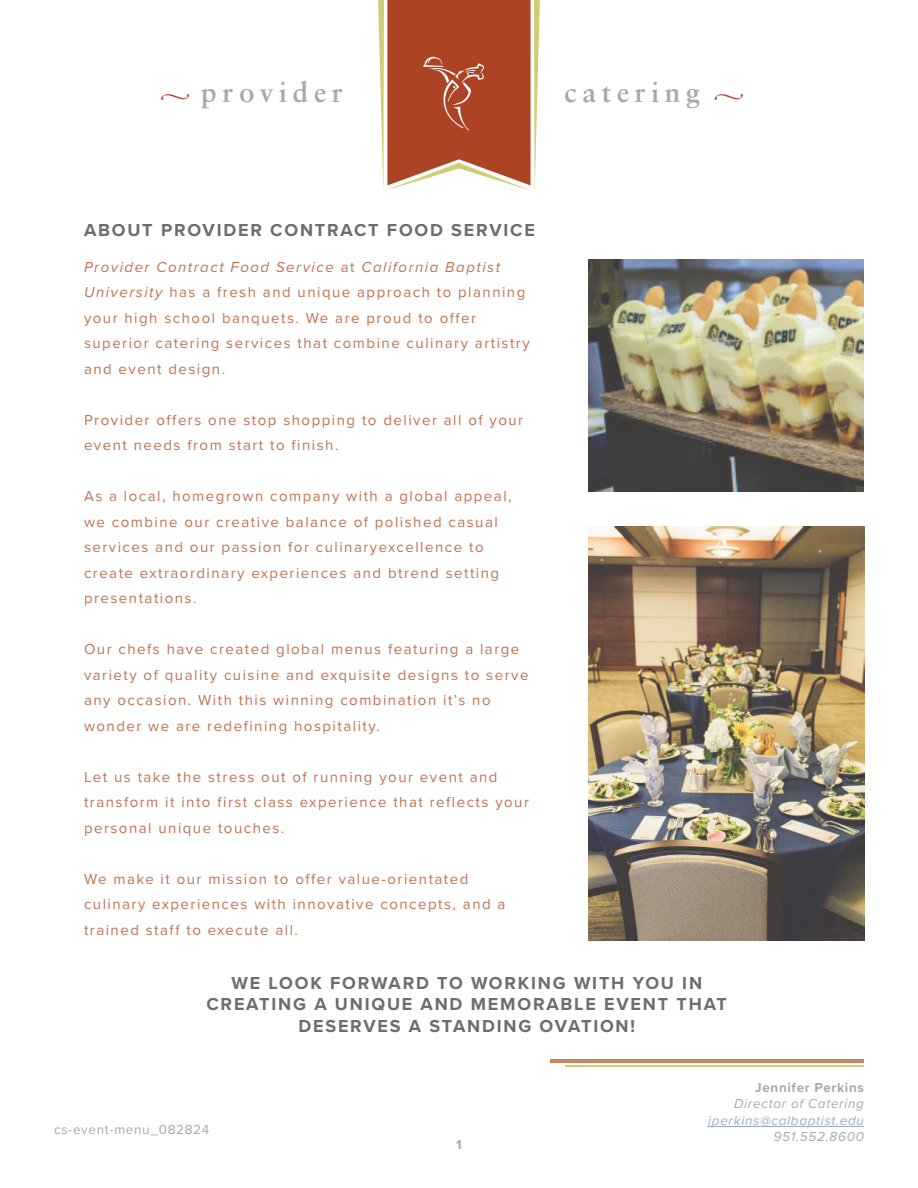
<style>
.page{position:relative;width:918px;height:1188px;background:#fff}
.page>*{position:absolute;margin:0;border:0;box-sizing:border-box;transform-origin:0 0}
.t1{font:700 28.2px "Sabon LT Std";letter-spacing:.2em;color:#a8a9ad}
.t2{font:700 18px/21.6px "Proxima Nova";letter-spacing:.1em;color:#6c6d70;text-align:center}
.t3{font:15px/25.5px "Proxima Nova";letter-spacing:.1em;color:#c07350}
.t4{font:italic 13.5px "Proxima Nova";letter-spacing:.05em;color:#a8a9ad}
.t5{font:italic 13.5px "Proxima Nova";letter-spacing:.05em;color:#9aabd0}
.t6{font:13.5px "Proxima Nova";letter-spacing:.05em;color:#a8a9ad}
.t7{font:700 13.5px "Proxima Nova";letter-spacing:.05em;color:#a8a9ad}
.s1{font-family:"Minion Pro";font-weight:400;font-size:18px;color:#ab4324}
.s2{font-style:italic}
</style>
<div class="page">
<hr style="left:551px;top:1059px;width:313px;height:4px;background:#c78363">
<hr style="left:565px;top:1066px;width:299px;height:1px;background:#d0cd74">
<hr style="left:708px;top:1127px;width:156px;height:1px;background:#9aabd0">
<svg style="left:378px;top:0;width:162px;height:192px;background:#bb6a4d"></svg>
<img style="left:588px;top:260px;width:276px;height:232px">
<img style="left:588px;top:527px;width:276px;height:414px">
<h1 class="t1" style="left:160px;top:75px;width:184px"><span class="s1">•</span> provider</h1>
<h1 class="t1" style="left:564px;top:75px;width:181px">catering <span class="s1">•</span></h1>
<p class="t2" style="left:84px;top:219px;width:452px">ABOUT PROVIDER CONTRACT FOOD SERVICE</p>
<p class="t3" style="left:84px;top:253px;width:447px"><span class="s2">Provider Contract Food Service</span> at <span class="s2">California Baptist University</span> has a fresh and unique approach to planning your high school banquets. We are proud to offer superior catering services that combine culinary artistry and event design.</p>
<p class="t3" style="left:84px;top:406px;width:441px">Provider offers one stop shopping to deliver all of your event needs from start to finish.</p>
<p class="t3" style="left:84px;top:483px;width:429px">As a local, homegrown company with a global appeal, we combine our creative balance of polished casual services and our passion for culinaryexcellence to create extraordinary experiences and btrend setting presentations.</p>
<p class="t3" style="left:84px;top:636px;width:446px">Our chefs have created global menus featuring a large variety of quality cuisine and exquisite designs to serve any occasion. With this winning combination it’s no wonder we are redefining hospitality.</p>
<p class="t3" style="left:84px;top:763px;width:447px">Let us take the stress out of running your event and transform it into first class experience that reflects your personal unique touches.</p>
<p class="t3" style="left:84px;top:865px;width:423px">We make it our mission to offer value-orientated culinary experiences with innovative concepts, and a trained staff to execute all.</p>
<p class="t2" style="left:206px;top:971px;width:522px">WE LOOK FORWARD TO WORKING WITH YOU IN<br>CREATING A UNIQUE AND MEMORABLE EVENT THAT<br>DESERVES A STANDING OVATION!</p>
<p class="t6" style="left:54px;top:1119px;width:157px">cs-event-menu_082824</p>
<p class="t7" style="left:456px;top:1135px;width:7px">1</p>
<p class="t7" style="left:755px;top:1077px;width:110px">Jennifer Perkins</p>
<p class="t4" style="left:734px;top:1094px;width:131px">Director of Catering</p>
<p class="t5" style="left:708px;top:1110px;width:157px">jperkins@calbaptist.edu</p>
<p class="t4" style="left:774px;top:1127px;width:92px">951.552.8600</p>
</div>
